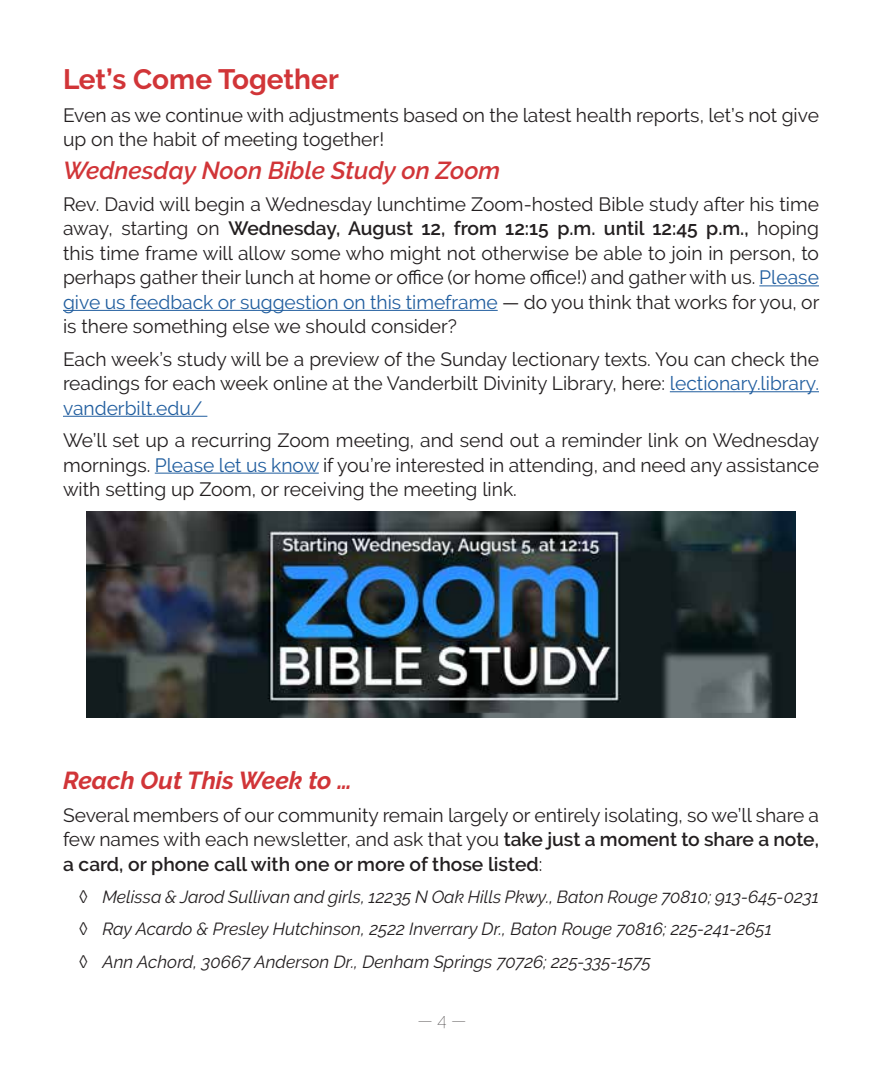
<style>
.page{position:relative;width:882px;height:1071px;background:#fff}
.page>*{position:absolute;margin:0;border:0;box-sizing:border-box;transform-origin:0 0}
.t1{font:700 28px "Raleway";color:#d13538}
.t2{font:italic 600 24.5px "Raleway";color:#d13538}
.t3{font:italic 700 24.5px "Raleway";color:#d13538}
.t4{font:19.25px/24.5px "Raleway";color:#231f20;text-align:justify}
.t5{font:italic 17.5px/32.4px "Raleway";color:#231f20}
.t6{font:100 17.5px "Raleway";color:#231f20}
.s1{font-weight:600}
.s2{color:#215e9f}
</style>
<div class="page">
<hr style="left:759px;top:285px;width:60px;height:1px;background:#215e9f">
<hr style="left:63px;top:310px;width:435px;height:1px;background:#215e9f">
<hr style="left:670px;top:391px;width:149px;height:1px;background:#215e9f">
<hr style="left:63px;top:416px;width:144px;height:1px;background:#215e9f">
<hr style="left:155px;top:473px;width:164px;height:1px;background:#215e9f">
<img style="left:87px;top:511px;width:708px;height:206px">
<h1 class="t1" style="left:63px;top:63px;width:277px">Let’s Come Together</h1>
<p class="t4" style="left:63px;top:103px;width:758px">Even as we continue with adjustments based on the latest health reports, let’s not give up on the habit of meeting together!</p>
<p class="t2" style="left:63px;top:156px;width:439px">Wednesday Noon Bible Study on Zoom</p>
<p class="t4" style="left:63px;top:192px;width:758px">Rev. David will begin a Wednesday lunchtime Zoom-hosted Bible study after his time away, starting on <span class="s1">Wednesday, August 12, from 12:15 p.m. until 12:45 p.m.,</span> hoping this time frame will allow some who might not otherwise be able to join in person, to perhaps gather their lunch at home or office (or home office!) and gather with us. <span class="s2">Please give us feedback or suggestion on this timeframe</span> — do you think that works for you, or is there something else we should consider?</p>
<p class="t4" style="left:63px;top:347px;width:758px">Each week’s study will be a preview of the Sunday lectionary texts. You can check the readings for each week online at the Vanderbilt Divinity Library, here: <span class="s2">lectionary.library. vanderbilt.edu/</span></p>
<p class="t4" style="left:63px;top:428px;width:758px">We’ll set up a recurring Zoom meeting, and send out a reminder link on Wednesday mornings. <span class="s2">Please let us know</span> if you’re interested in attending, and need any assistance with setting up Zoom, or receiving the meeting link.</p>
<p class="t3" style="left:63px;top:767px;width:290px">Reach Out This Week to …</p>
<p class="t4" style="left:63px;top:803px;width:758px">Several members of our community remain largely or entirely isolating, so we’ll share a few names with each newsletter, and ask that you <span class="s1">take just a moment to share a note, a card, or phone call with one or more of those listed</span>:</p>
<p class="t5" style="left:79px;top:881px;width:742px">◊ Melissa &amp; Jarod Sullivan and girls, 12235 N Oak Hills Pkwy., Baton Rouge 70810; 913-645-0231 ◊ Ray Acardo &amp; Presley Hutchinson, 2522 Inverrary Dr., Baton Rouge 70816; 225-241-2651<br>◊ Ann Achord, 30667 Anderson Dr., Denham Springs 70726; 225-335-1575</p>
<p class="t6" style="left:418px;top:1010px;width:50px">— 4 —</p>
</div>
